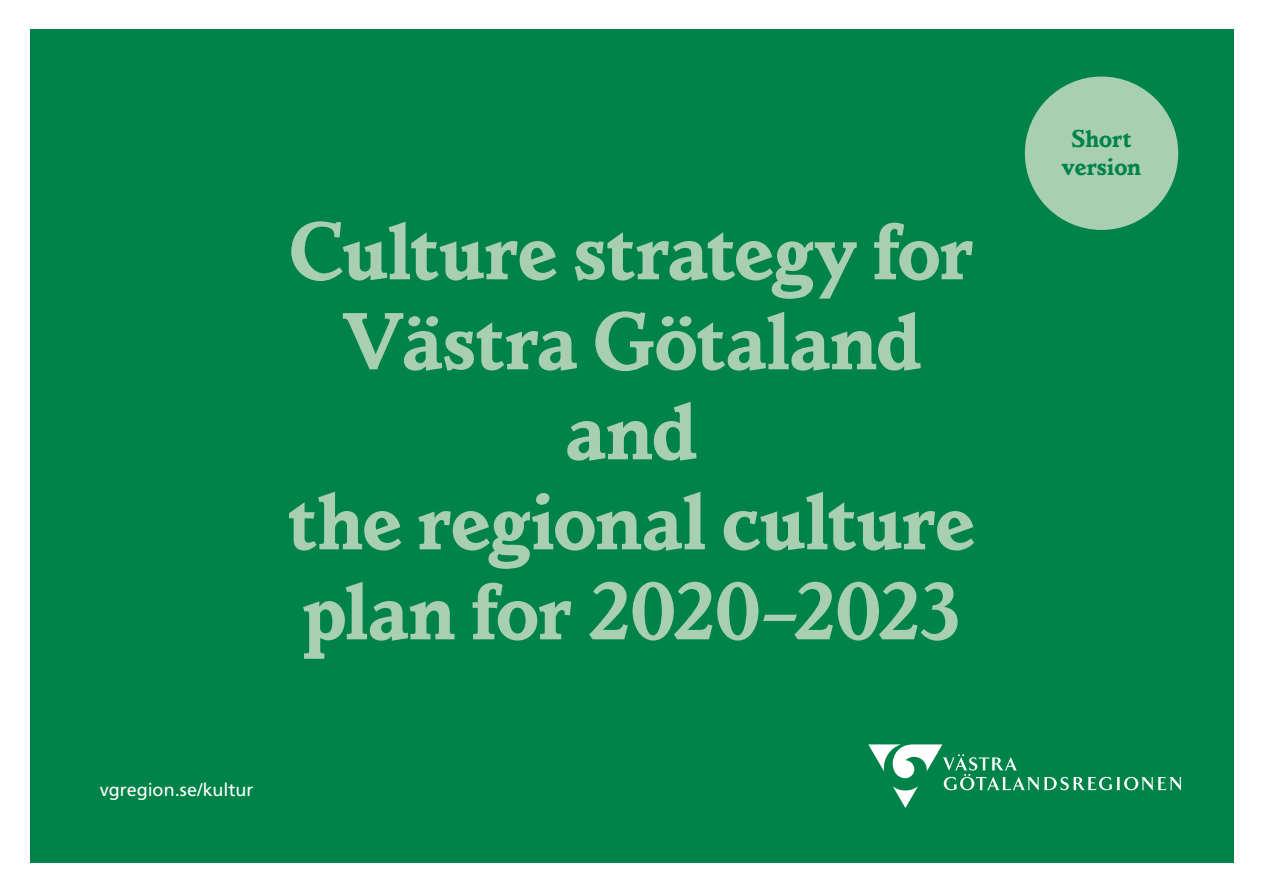
<style>
.page{position:relative;width:1263px;height:893px;background:#fff}
.page>*{position:absolute;margin:0;border:0;box-sizing:border-box;transform-origin:0 0}
.t1{font:700 75px/90px "Parkinson";letter-spacing:-.015em;color:#a8cfb0;text-align:center}
.t2{font:700 22.5px/28.5px "Parkinson";color:#008348;text-align:center}
.t3{font:18px "Frutiger LT Std";letter-spacing:-.005em;color:#fff}
</style>
<div class="page">
<div style="left:30px;top:30px;width:1203px;height:833px;background:#008348"></div>
<div style="left:1025px;top:77px;width:153px;height:153px;background:#a8cfb0;border-radius:50%"></div>
<svg style="left:868px;top:744px;width:313px;height:64px"></svg>
<p class="t1" style="left:288px;top:207px;width:689px">Culture strategy for<br>Västra Götaland and<br>the regional culture plan for 2020–2023</p>
<p class="t3" style="left:100px;top:779px;width:155px">vgregion.se/kultur</p>
<p class="t2" style="left:1062px;top:125px;width:81px">Short version</p>
</div>
